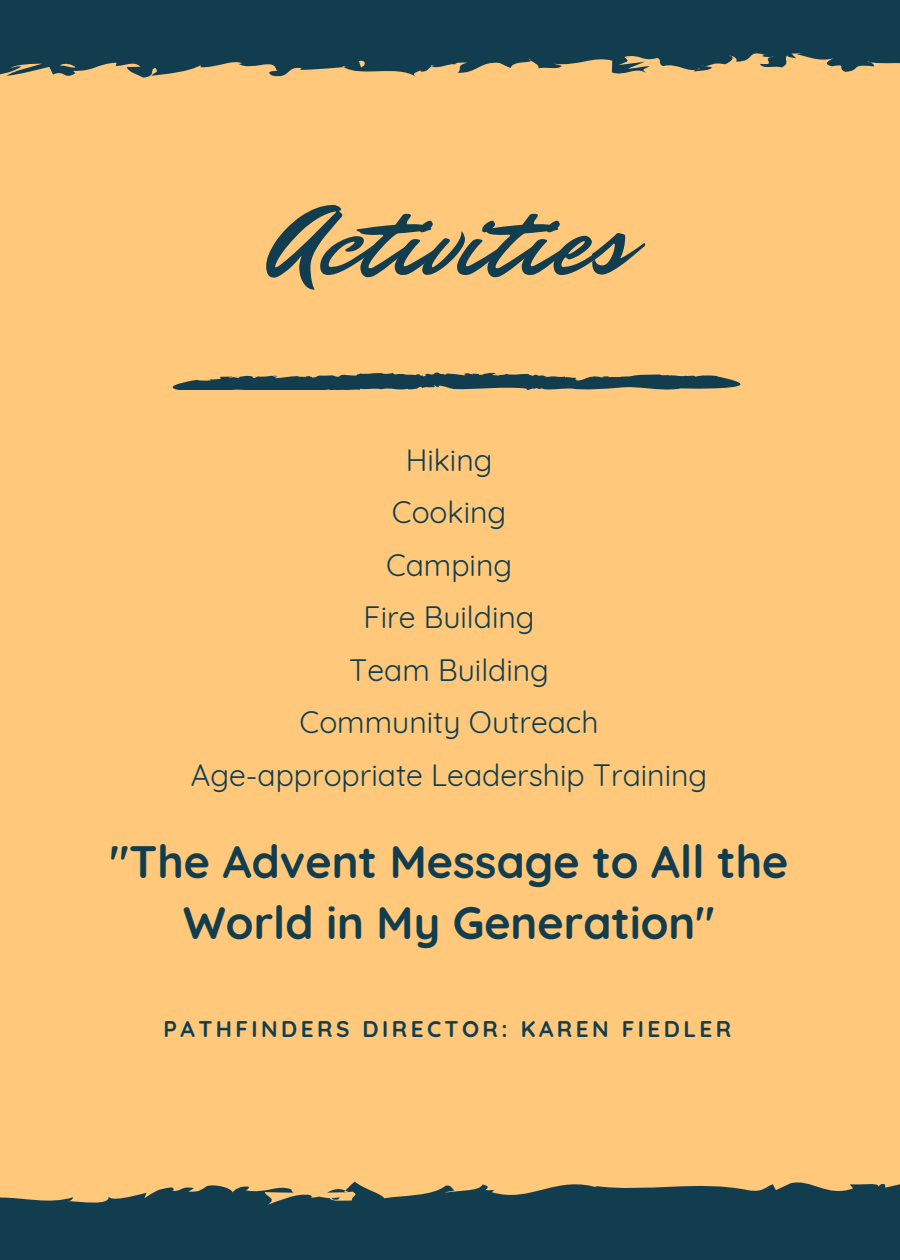
<style>
.page{position:relative;width:900px;height:1260px;background:#113d4f}
.page>*{position:absolute;margin:0;border:0;box-sizing:border-box;transform-origin:0 0}
.t1{font:105.75px "Mr Dafoe";color:#113d4f}
.t2{font:700 45.25px/62px "Quicksand";color:#113d4f;text-align:center}
.t3{font:30.25px/52.5px "Quicksand";color:#113d4f;text-align:center}
.t4{font:700 22.75px "Quicksand";letter-spacing:.15em;color:#113d4f}
</style>
<div class="page">
<div style="left:0;top:52px;width:900px;height:1153px;background:#ffc87a"></div>
<svg style="left:359px;top:59px;width:8px;height:8px"></svg>
<svg style="left:60px;top:62px;width:16px;height:6px"></svg>
<svg style="left:172px;top:372px;width:569px;height:18px"></svg>
<h1 class="t1" style="left:272px;top:169px;width:357px">Activities</h1>
<p class="t3" style="left:191px;top:433px;width:518px">Hiking<br>Cooking<br>Camping<br>Fire Building<br>Team Building<br>Community Outreach<br>Age-appropriate Leadership Training</p>
<h2 class="t2" style="left:110px;top:830px;width:680px">"The Advent Message to All the<br>World in My Generation"</h2>
<p class="t4" style="left:163px;top:1014px;width:569px">PATHFINDERS DIRECTOR: KAREN FIEDLER</p>
</div>
